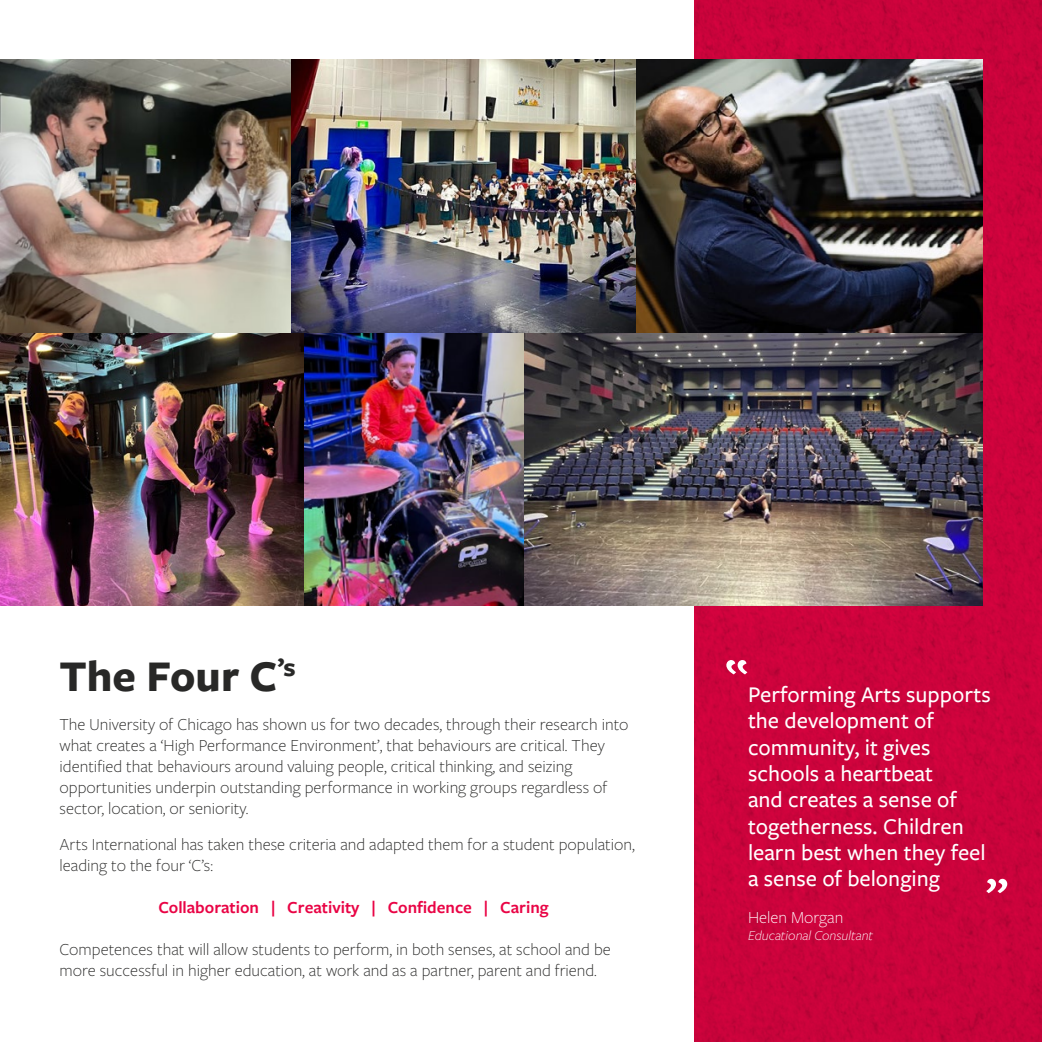
<style>
.page{position:relative;width:1042px;height:1042px;background:#fff}
.page>*{position:absolute;margin:0;border:0;box-sizing:border-box;transform-origin:0 0}
.t1{font:700 45.5px "Freight Sans Pro";color:#282827}
.t2{font:500 23.28px/26.2px "Freight Sans Pro";color:#fff}
.t3{font:300 17.5px/21px "Freight Sans Pro";color:#282827}
.t4{font:600 17.5px "Freight Sans Pro";color:#e90445}
.t5{font:300 17.5px "Freight Sans Pro";color:#fff}
.t6{font:italic 300 14px "Freight Sans Pro";color:#fff}
</style>
<div class="page">
<img style="left:694px;top:0;width:348px;height:1042px">
<svg style="left:726px;top:660px;width:21px;height:14px"></svg>
<svg style="left:986px;top:879px;width:21px;height:14px"></svg>
<img style="left:0;top:332px;width:982px;height:273px">
<img style="left:0;top:59px;width:636px;height:273px">
<img style="left:636px;top:59px;width:346px;height:273px">
<h1 class="t1" style="left:60px;top:645px;width:238px">The Four C<sup>’s</sup></h1>
<p class="t3" style="left:60px;top:713px;width:570px">The University of Chicago has shown us for two decades, through their research into what creates a ‘High Performance Environment’, that behaviours are critical. They identified that behaviours around valuing people, critical thinking, and seizing opportunities underpin outstanding performance in working groups regardless of sector, location, or seniority.</p>
<p class="t3" style="left:60px;top:833px;width:577px">Arts International has taken these criteria and adapted them for a student population, leading to the four ‘C’s:</p>
<p class="t4" style="left:158px;top:895px;width:392px">Collaboration | Creativity | Confidence | Caring</p>
<p class="t3" style="left:60px;top:938px;width:553px">Competences that will allow students to perform, in both senses, at school and be more successful in higher education, at work and as a partner, parent and friend.</p>
<h2 class="t2" style="left:748px;top:680px;width:244px">Performing Arts supports the development of community, it gives schools a heartbeat<br>and creates a sense of togetherness. Children learn best when they feel a sense of belonging</h2>
<p class="t5" style="left:748px;top:905px;width:97px">Helen Morgan</p>
<p class="t6" style="left:748px;top:926px;width:127px">Educational Consultant</p>
</div>
